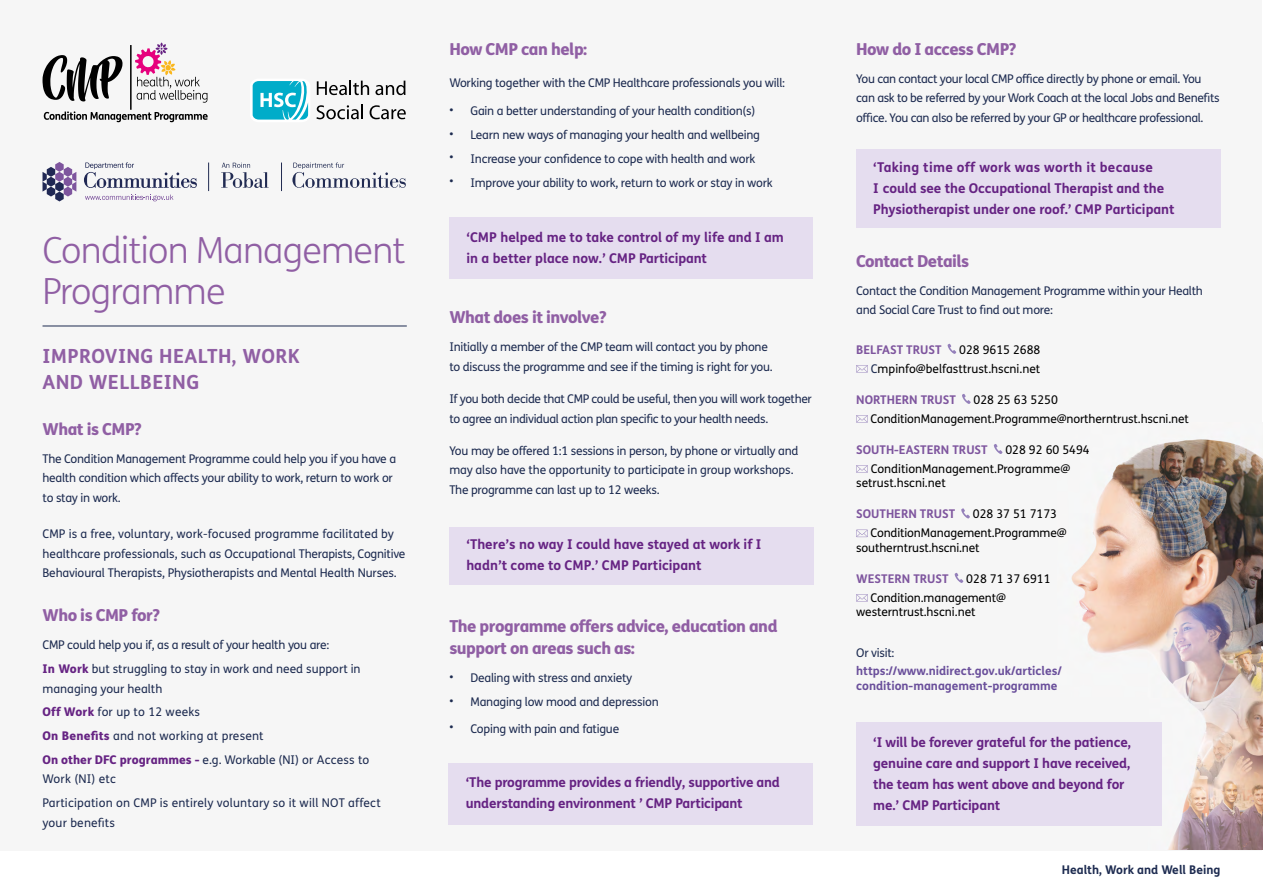
<style>
.page{position:relative;width:1263px;height:893px;background:#fff}
.page>*{position:absolute;margin:0;border:0;box-sizing:border-box;transform-origin:0 0}
.t1{font:300 36px/40.5px "FS Me";letter-spacing:-.02em;color:#905fa4}
.t2{font:700 19.5px/25.5px "FS Me";letter-spacing:.02em;color:#905fa4}
.t3{font:800 16.5px/22.5px "FS Me";letter-spacing:-.03em;color:#905fa4}
.t4{font:700 13.5px/21px "FS Me";letter-spacing:-.01em;color:#662383}
.t5{font:12px/19.5px "FS Me";letter-spacing:-.02em;color:#1d2b50}
.t6{font:12px/18.6px "FS Me";letter-spacing:-.01em;color:#000}
.t7{font:12px/23.7px "FS Me";letter-spacing:.015em;color:#1d2b50}
.t8{font:700 12px "FS Me";color:#7e559e}
.t9{font:700 12px/14.4px "FS Me";color:#6a4f9b}
.t10{font:700 12px "FS Me";color:#1d2b50}
.s1{font-weight:800;color:#662383}
.s2{color:#1d2b50}
</style>
<div class="page">
<div style="left:1px;top:1px;width:1261px;height:850px;background:#f6f6f6"></div>
<div style="left:449px;top:764px;width:364px;height:61px;background:#e5ddef"></div>
<img style="left:1071px;top:439px;width:192px;height:411px">
<div style="left:449px;top:527px;width:365px;height:58px;background:#e5ddef"></div>
<div style="left:449px;top:217px;width:364px;height:62px;background:#e5ddef"></div>
<svg style="left:135px;top:43px;width:72px;height:60px"></svg>
<svg style="left:44px;top:111px;width:164px;height:11px"></svg>
<hr style="left:130px;top:45px;width:2px;height:65px;background:#000">
<svg style="left:43px;top:55px;width:80px;height:46px"></svg>
<svg style="left:317px;top:81px;width:52px;height:14px"></svg>
<svg style="left:375px;top:81px;width:30px;height:14px"></svg>
<svg style="left:316px;top:105px;width:47px;height:14px"></svg>
<svg style="left:370px;top:105px;width:36px;height:14px"></svg>
<svg style="left:252px;top:81px;width:57px;height:39px"></svg>
<hr style="left:43px;top:326px;width:364px;height:1px;background:#1d2b50">
<svg style="left:292px;top:163px;width:114px;height:25px"></svg>
<svg style="left:43px;top:162px;width:33px;height:39px"></svg>
<svg style="left:85px;top:195px;width:88px;height:6px"></svg>
<svg style="left:84px;top:162px;width:113px;height:26px"></svg>
<svg style="left:208px;top:163px;width:1px;height:28px"></svg>
<svg style="left:221px;top:163px;width:48px;height:25px"></svg>
<svg style="left:281px;top:163px;width:1px;height:28px"></svg>
<div style="left:856px;top:150px;width:364px;height:78px;background:#e5ddef"></div>
<svg style="left:947px;top:344px;width:9px;height:10px"></svg>
<svg style="left:856px;top:365px;width:12px;height:8px"></svg>
<svg style="left:962px;top:394px;width:9px;height:10px"></svg>
<svg style="left:856px;top:415px;width:12px;height:8px"></svg>
<svg style="left:994px;top:444px;width:8px;height:10px"></svg>
<svg style="left:856px;top:465px;width:12px;height:8px"></svg>
<svg style="left:961px;top:508px;width:9px;height:11px"></svg>
<svg style="left:856px;top:530px;width:12px;height:7px"></svg>
<svg style="left:955px;top:573px;width:8px;height:10px"></svg>
<svg style="left:856px;top:594px;width:12px;height:8px"></svg>
<div style="left:856px;top:722px;width:306px;height:104px;background:#e5ddef"></div>
<h1 class="t1" style="left:42px;top:229px;width:365px">Condition Management<br>Programme</h1>
<h2 class="t2" style="left:43px;top:342px;width:259px">IMPROVING HEALTH, WORK<br>AND WELLBEING</h2>
<h3 class="t3" style="left:43px;top:417px;width:101px">What is CMP?</h3>
<p class="t5" style="left:43px;top:449px;width:355px">The Condition Management Programme could help you if you have a health condition which affects your ability to work, return to work or to stay in work.</p>
<p class="t5" style="left:43px;top:524px;width:364px">CMP is a free, voluntary, work-focused programme facilitated by healthcare professionals, such as Occupational Therapists, Cognitive<br>Behavioural Therapists, Physiotherapists and Mental Health Nurses.</p>
<h3 class="t3" style="left:43px;top:603px;width:119px">Who is CMP for?</h3>
<p class="t5" style="left:43px;top:633px;width:320px;line-height:23.7px">CMP could help you if, as a result of your health you are:<br><span class="s1">In Work</span> but struggling to stay in work and need support in</p>
<p class="t7" style="left:43px;top:676px;width:328px">managing your health<br><span class="s1">Off Work</span> for up to 12 weeks<br><span class="s1">On Benefits</span> and not working at present<br><span class="s1">On other DFC programmes -</span> e.g. Workable (NI) or Access to</p>
<p class="t7" style="left:43px;top:767px;width:340px">Work (NI) etc<br>Participation on CMP is entirely voluntary so it will NOT affect</p>
<p class="t7" style="left:43px;top:810px;width:74px">your benefits</p>
<h3 class="t3" style="left:449px;top:37px;width:139px">How CMP can help:</h3>
<p class="t5" style="left:449px;top:73px;width:337px">Working together with the CMP Healthcare professionals you will:</p>
<p class="t5" style="left:449px;top:101px;width:308px">• Gain a better understanding of your health condition(s)</p>
<p class="t5" style="left:449px;top:125px;width:312px">• Learn new ways of managing your health and wellbeing</p>
<p class="t5" style="left:449px;top:149px;width:308px">• Increase your confidence to cope with health and work</p>
<p class="t5" style="left:449px;top:172px;width:325px">• Improve your ability to work, return to work or stay in work</p>
<p class="t4" style="left:466px;top:226px;width:319px">‘CMP helped me to take control of my life and I am in a better place now.’ CMP Participant</p>
<h3 class="t3" style="left:449px;top:305px;width:159px">What does it involve?</h3>
<p class="t5" style="left:449px;top:337px;width:325px">Initially a member of the CMP team will contact you by phone to discuss the programme and see if the timing is right for you.</p>
<p class="t5" style="left:449px;top:389px;width:364px">If you both decide that CMP could be useful, then you will work together to agree an individual action plan specific to your health needs.</p>
<p class="t5" style="left:449px;top:441px;width:351px">You may be offered 1:1 sessions in person, by phone or virtually and may also have the opportunity to participate in group workshops.<br>The programme can last up to 12 weeks.</p>
<p class="t4" style="left:466px;top:533px;width:297px">‘There’s no way I could have stayed at work if I hadn’t come to CMP.’ CMP Participant</p>
<h3 class="t3" style="left:449px;top:614px;width:330px">The programme offers advice, education and support on areas such as:</h3>
<p class="t5" style="left:449px;top:668px;width:184px">• Dealing with stress and anxiety</p>
<p class="t5" style="left:449px;top:692px;width:211px">• Managing low mood and depression</p>
<p class="t5" style="left:449px;top:719px;width:171px">• Coping with pain and fatigue</p>
<p class="t4" style="left:466px;top:771px;width:315px">‘The programme provides a friendly, supportive and understanding environment ’ CMP Participant</p>
<h3 class="t3" style="left:856px;top:37px;width:162px">How do I access CMP?</h3>
<p class="t5" style="left:856px;top:69px;width:365px">You can contact your local CMP office directly by phone or email. You can ask to be referred by your Work Coach at the local Jobs and Benefits office. You can also be referred by your GP or healthcare professional.</p>
<p class="t4" style="left:873px;top:156px;width:303px">‘Taking time off work was worth it because<br>I could see the Occupational Therapist and the<br>Physiotherapist under one roof.’ CMP Participant</p>
<h3 class="t3" style="left:856px;top:249px;width:115px">Contact Details</h3>
<p class="t5" style="left:856px;top:281px;width:348px">Contact the Condition Management Programme within your Health and Social Care Trust to find out more:</p>
<p class="t8" style="left:856px;top:340px;width:87px">BELFAST TRUST</p>
<p class="t6" style="left:871px;top:340px;width:171px;text-align:right">028 9615 2688<br><span class="s2">C</span>mpinfo@belfasttrust.hscni.net</p>
<p class="t8" style="left:856px;top:390px;width:101px">NORTHERN TRUST</p>
<p class="t6" style="left:870px;top:390px;width:320px;text-indent:103px">028 25 63 5250<br>ConditionManagement.Programme@northerntrust.hscni.net</p>
<p class="t8" style="left:856px;top:440px;width:133px">SOUTH-EASTERN TRUST</p>
<p class="t6" style="left:871px;top:440px;width:220px;text-indent:135px">028 92 60 5494<br>ConditionManagement.Programme@</p>
<p class="t6" style="left:856px;top:473px;width:91px">setrust.hscni.net</p>
<p class="t8" style="left:856px;top:505px;width:101px">SOUTHERN TRUST</p>
<p class="t6" style="left:870px;top:505px;width:198px;text-indent:102px">028 37 51 7173<br>ConditionManagement.Programme@</p>
<p class="t6" style="left:856px;top:538px;width:125px">southerntrust.hscni.net</p>
<p class="t8" style="left:856px;top:569px;width:94px">WESTERN TRUST</p>
<p class="t6" style="left:870px;top:569px;width:182px;text-indent:96px">028 71 37 6911<br>Condition.management@</p>
<p class="t6" style="left:856px;top:602px;width:121px">westerntrust.hscni.net</p>
<p class="t5" style="left:856px;top:642px;width:40px">Or visit:</p>
<p class="t9" style="left:856px;top:663px;width:207px">https://www.nidirect.gov.uk/articles/ condition-management-programme</p>
<p class="t4" style="left:873px;top:731px;width:259px">‘I will be forever grateful for the patience, genuine care and support I have received, the team has went above and beyond for me.’ CMP Participant</p>
<p class="t10" style="left:1062px;top:861px;width:160px">Health, Work and Well Being</p>
</div>
